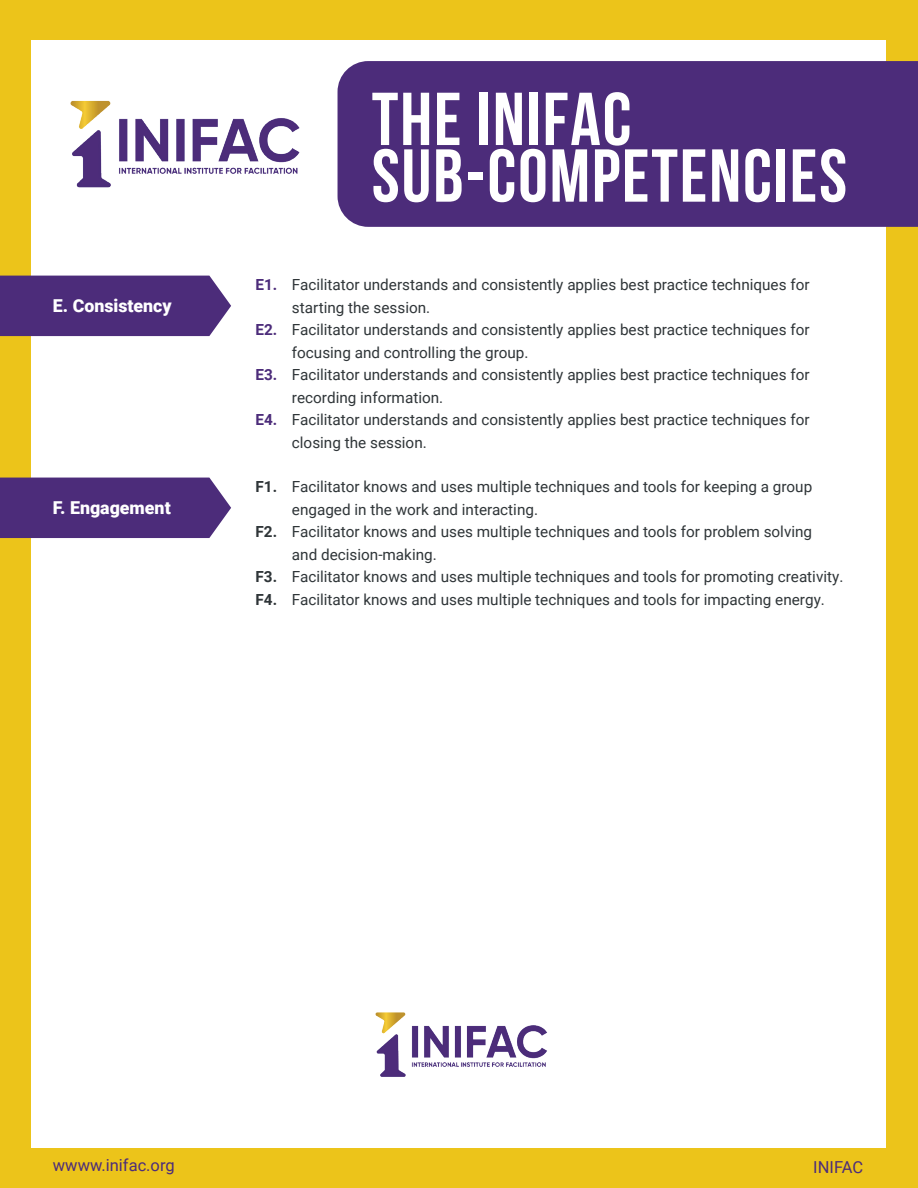
<style>
.page{position:relative;width:918px;height:1188px;background:#fff}
.page>*{position:absolute;margin:0;border:0;box-sizing:border-box;transform-origin:0 0}
.t1{font:700 74.7px/56.7px "Bebas Neue";letter-spacing:.025em;color:#fff}
.t2{font:900 17.85px "Roboto";color:#fff}
.t3{font:16.5px "Roboto";color:#4c2c7a}
.t4{font:15.3px/22.5px "Roboto";color:#2f3538}
.t5{font:700 15.3px/22.5px "Roboto";color:#2f3538}
.t6{font:700 15.3px "Roboto";color:#4c2c7a}
</style>
<div class="page">
<div style="left:0;top:0;width:461px;height:1188px;background:#ecc41a"></div>
<div style="left:406px;top:0;width:512px;height:1188px;background:#ecc41a"></div>
<div style="left:32px;top:40px;width:854px;height:1108px;background:#fff"></div>
<img style="left:375px;top:1012px;width:172px;height:65px">
<div style="left:338px;top:61px;width:580px;height:166px;background:#4c2c7a"></div>
<img style="left:38px;top:100px;width:262px;height:176px">
<div style="left:0;top:478px;width:231px;height:60px;background:#4c2c7a"></div>
<div style="left:0;top:276px;width:231px;height:60px;background:#4c2c7a"></div>
<p class="t2" style="left:53px;top:293px;width:120px">E. Consistency</p>
<p class="t2" style="left:53px;top:495px;width:119px">F. Engagement</p>
<h1 class="t1" style="left:372px;top:90px;width:477px">THE INIFAC<br>SUB-COMPETENCIES</h1>
<p class="t6" style="left:256px;top:274px;width:23px">E1.</p>
<p class="t6" style="left:256px;top:319px;width:23px">E2.</p>
<p class="t6" style="left:256px;top:364px;width:23px">E3.</p>
<p class="t6" style="left:256px;top:409px;width:23px">E4.</p>
<p class="t5" style="left:256px;top:475px;width:23px">F1.</p>
<p class="t5" style="left:256px;top:520px;width:23px">F2.</p>
<p class="t5" style="left:256px;top:565px;width:23px">F3.<br>F4.</p>
<p class="t4" style="left:292px;top:273px;width:519px">Facilitator understands and consistently applies best practice techniques for starting the session.<br>Facilitator understands and consistently applies best practice techniques for focusing and controlling the group.<br>Facilitator understands and consistently applies best practice techniques for recording information.<br>Facilitator understands and consistently applies best practice techniques for closing the session.</p>
<p class="t4" style="left:292px;top:475px;width:553px">Facilitator knows and uses multiple techniques and tools for keeping a group engaged in the work and interacting.<br>Facilitator knows and uses multiple techniques and tools for problem solving<br>and decision-making.<br>Facilitator knows and uses multiple techniques and tools for promoting creativity.<br>Facilitator knows and uses multiple techniques and tools for impacting energy.</p>
<p class="t3" style="left:53px;top:1154px;width:123px">wwww.inifac.org</p>
<p class="t3" style="left:813px;top:1156px;width:51px">INIFAC</p>
</div>
